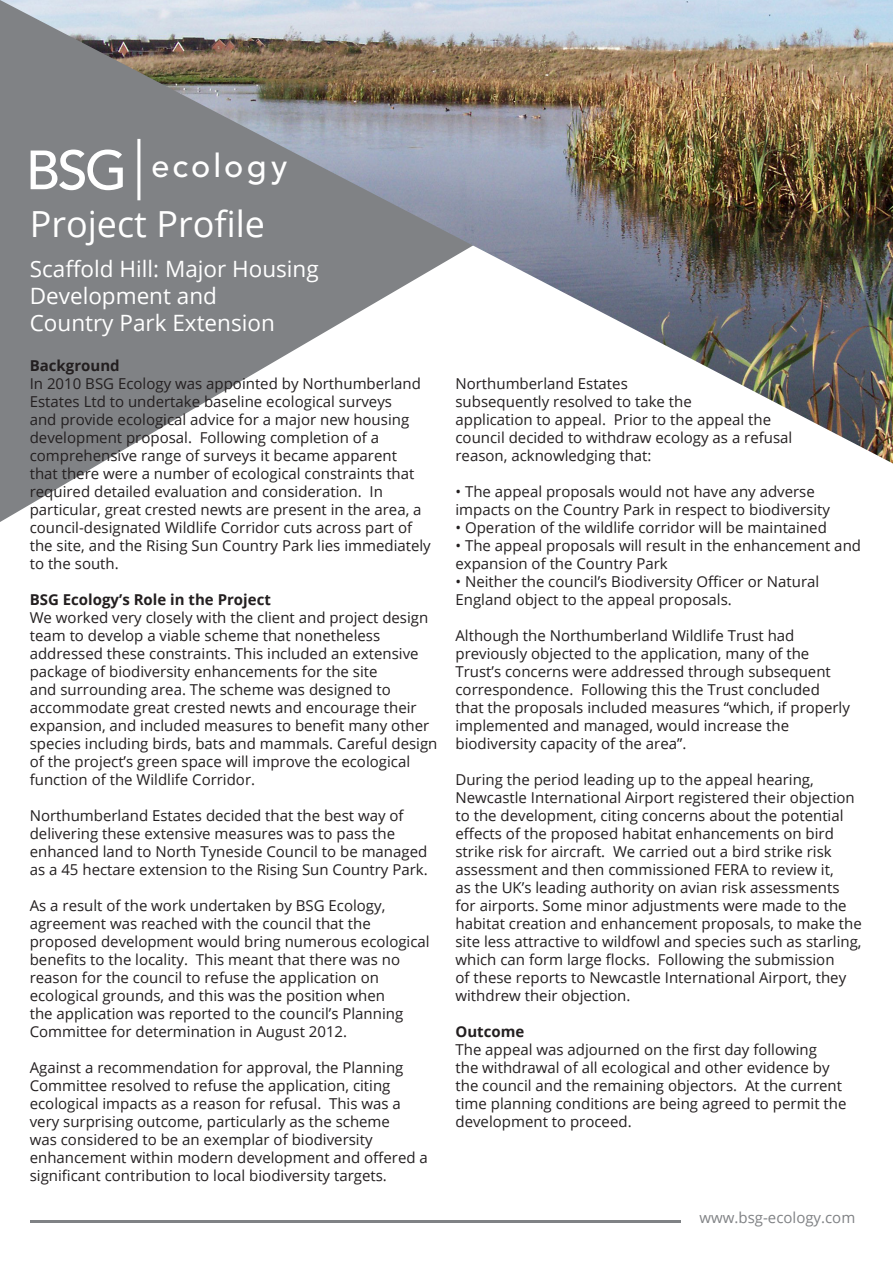
<style>
.page{position:relative;width:893px;height:1263px;background:#fff}
.page>*{position:absolute;margin:0;border:0;box-sizing:border-box;transform-origin:0 0}
.t1{font:36px "Open Sans";color:#fff}
.t2{font:500 32.4px "Avenir LT Std";letter-spacing:.095em;color:#fff}
.t3{font:22.5px "Open Sans";color:#fff}
.t4{font:15px/18px "Open Sans";color:#231f20}
.t5{font:700 15px "Open Sans";color:#231f20}
.t6{font:15px "Open Sans";color:#808285}
.s1{font-size:54.6px}
</style>
<div class="page">
<svg style="left:0;top:463px;width:893px;height:59px"></svg>
<img style="left:0;top:0;width:893px;height:463px">
<hr style="left:30px;top:1220px;width:650px;height:2px;background:#808285">
<hr style="left:137px;top:139px;width:3px;height:61px;background:#fff">
<p class="t2" style="left:26px;top:147px;width:263px"><span class="s1">BSG</span> ecology</p>
<p class="t1" style="left:30px;top:199px;width:237px">Project Profile</p>
<p class="t3" style="left:30px;top:253px;width:290px">Scaffold Hill: Major Housing</p>
<p class="t3" style="left:30px;top:280px;width:189px">Development and</p>
<p class="t3" style="left:30px;top:307px;width:247px">Country Park Extension</p>
<p class="t5" style="left:30px;top:355px;width:91px">Background</p>
<p class="t4" style="left:30px;top:374px;width:403px">In 2010 BSG Ecology was appointed by Northumberland Estates Ltd to undertake baseline ecological surveys<br>and provide ecological advice for a major new housing development proposal. Following completion of a comprehensive range of surveys it became apparent<br>that there were a number of ecological constraints that required detailed evaluation and consideration. In particular, great crested newts are present in the area, a council-designated Wildlife Corridor cuts across part of the site, and the Rising Sun Country Park lies immediately to the south.</p>
<p class="t5" style="left:30px;top:589px;width:243px">BSG Ecology’s Role in the Project</p>
<p class="t4" style="left:30px;top:608px;width:409px">We worked very closely with the client and project design team to develop a viable scheme that nonetheless addressed these constraints. This included an extensive package of biodiversity enhancements for the site<br>and surrounding area. The scheme was designed to accommodate great crested newts and encourage their expansion, and included measures to benefit many other species including birds, bats and mammals. Careful design of the project’s green space will improve the ecological function of the Wildlife Corridor.</p>
<p class="t4" style="left:30px;top:806px;width:399px">Northumberland Estates decided that the best way of delivering these extensive measures was to pass the enhanced land to North Tyneside Council to be managed as a 45 hectare extension to the Rising Sun Country Park.</p>
<p class="t4" style="left:30px;top:896px;width:401px">As a result of the work undertaken by BSG Ecology, agreement was reached with the council that the proposed development would bring numerous ecological benefits to the locality. This meant that there was no reason for the council to refuse the application on ecological grounds, and this was the position when<br>the application was reported to the council’s Planning Committee for determination in August 2012.</p>
<p class="t4" style="left:30px;top:1058px;width:400px">Against a recommendation for approval, the Planning Committee resolved to refuse the application, citing ecological impacts as a reason for refusal. This was a very surprising outcome, particularly as the scheme<br>was considered to be an exemplar of biodiversity enhancement within modern development and offered a significant contribution to local biodiversity targets.</p>
<p class="t4" style="left:455px;top:374px;width:338px">Northumberland Estates<br>subsequently resolved to take the<br>application to appeal. Prior to the appeal the council decided to withdraw ecology as a refusal reason, acknowledging that:</p>
<p class="t4" style="left:455px;top:482px;width:376px">• The appeal proposals would not have any adverse impacts on the Country Park in respect to biodiversity</p>
<p class="t4" style="left:455px;top:518px;width:373px">• Operation of the wildlife corridor will be maintained</p>
<p class="t4" style="left:455px;top:536px;width:407px">• The appeal proposals will result in the enhancement and expansion of the Country Park</p>
<p class="t4" style="left:455px;top:572px;width:365px">• Neither the council’s Biodiversity Officer or Natural<br>England object to the appeal proposals.</p>
<p class="t4" style="left:455px;top:626px;width:396px">Although the Northumberland Wildlife Trust had previously objected to the application, many of the Trust’s concerns were addressed through subsequent correspondence. Following this the Trust concluded that the proposals included measures “which, if properly implemented and managed, would increase the biodiversity capacity of the area”.</p>
<p class="t4" style="left:455px;top:770px;width:408px">During the period leading up to the appeal hearing, Newcastle International Airport registered their objection to the development, citing concerns about the potential effects of the proposed habitat enhancements on bird strike risk for aircraft. We carried out a bird strike risk assessment and then commissioned FERA to review it,<br>as the UK’s leading authority on avian risk assessments for airports. Some minor adjustments were made to the habitat creation and enhancement proposals, to make the site less attractive to wildfowl and species such as starling, which can form large flocks. Following the submission<br>of these reports to Newcastle International Airport, they withdrew their objection.</p>
<p class="t5" style="left:455px;top:1021px;width:70px">Outcome</p>
<p class="t4" style="left:455px;top:1040px;width:393px">The appeal was adjourned on the first day following<br>the withdrawal of all ecological and other evidence by the council and the remaining objectors. At the current time planning conditions are being agreed to permit the development to proceed.</p>
<p class="t6" style="left:699px;top:1208px;width:157px">www.bsg-ecology.com</p>
</div>
